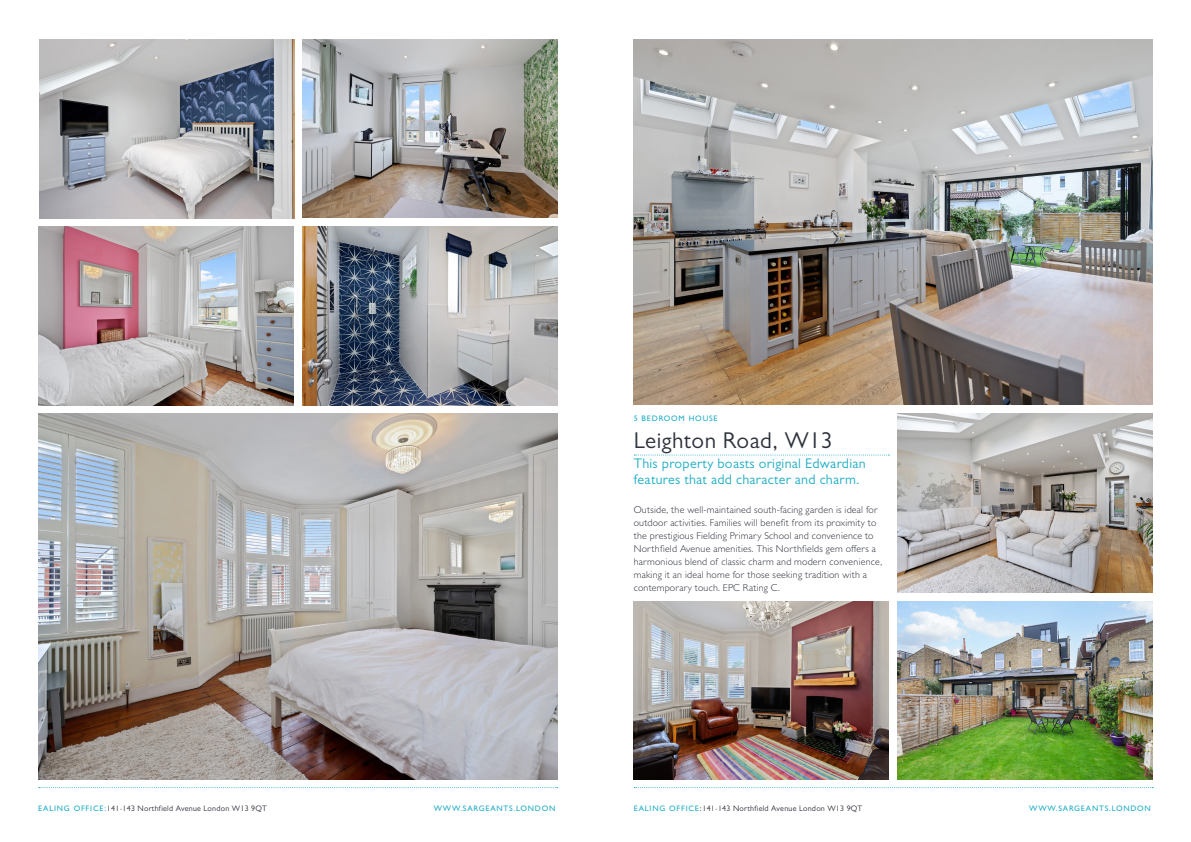
<style>
.page{position:relative;width:1191px;height:842px;background:#fff}
.page>*{position:absolute;margin:0;border:0;box-sizing:border-box;transform-origin:0 0}
.t1{font:23px "Gill Sans MT Pro";letter-spacing:.02em;color:#2e323d}
.t2{font:14px/16px "Gill Sans MT Pro";letter-spacing:.02em;color:#20adc6}
.t3{font:300 10px/13px "Gill Sans MT Std";letter-spacing:.02em;color:#2e323d}
.t4{font:8px "Gill Sans MT Pro";letter-spacing:.03em;color:#2e323d}
.t5{font:500 8px "Gill Sans MT Std";letter-spacing:.1em;color:#20adc6}
.s1{font-family:"Gill Sans MT Std";font-weight:500;color:#20adc6}
.s2{font-family:"Gill Sans MT Std";font-weight:500}
</style>
<div class="page">
<svg style="left:634px;top:787px;width:519px;height:1px"></svg>
<svg style="left:39px;top:787px;width:519px;height:1px"></svg>
<img style="left:634px;top:39px;width:518px;height:366px">
<img style="left:897px;top:414px;width:255px;height:178px">
<img style="left:897px;top:601px;width:255px;height:178px">
<img style="left:38px;top:227px;width:256px;height:178px">
<img style="left:40px;top:40px;width:255px;height:178px">
<img style="left:38px;top:414px;width:519px;height:365px">
<img style="left:302px;top:39px;width:255px;height:179px">
<img style="left:302px;top:227px;width:255px;height:178px">
<svg style="left:634px;top:454px;width:255px;height:1px"></svg>
<img style="left:634px;top:601px;width:255px;height:178px">
<p class="t5" style="left:634px;top:413px;width:85px">5 BEDROOM HOUSE</p>
<p class="t1" style="left:634px;top:427px;width:200px">Leighton Road, W13</p>
<p class="t2" style="left:634px;top:455px;width:233px">This property boasts original Edwardian features that add character and charm.</p>
<p class="t3" style="left:634px;top:503px;width:250px">Outside, the well-maintained south-facing garden is ideal for outdoor activities. Families will benefit from its proximity to the prestigious Fielding Primary School and convenience to Northfield Avenue amenities. This Northfields gem offers a harmonious blend of classic charm and modern convenience, making it an ideal home for those seeking tradition with a contemporary touch. EPC Rating C.</p>
<p class="t4" style="left:38px;top:803px;width:230px"><span class="s1">EALING OFFICE:</span>141-143 Northfield Avenue London W13 9QT</p>
<p class="t5" style="left:434px;top:803px;width:123px">WWW.SARGEANTS.LONDON</p>
<p class="t4" style="left:634px;top:803px;width:230px"><span class="s1">EALING OFFICE</span><span class="s2">:</span>141-143 Northfield Avenue London W13 9QT</p>
<p class="t5" style="left:1029px;top:803px;width:123px">WWW.SARGEANTS.LONDON</p>
</div>
